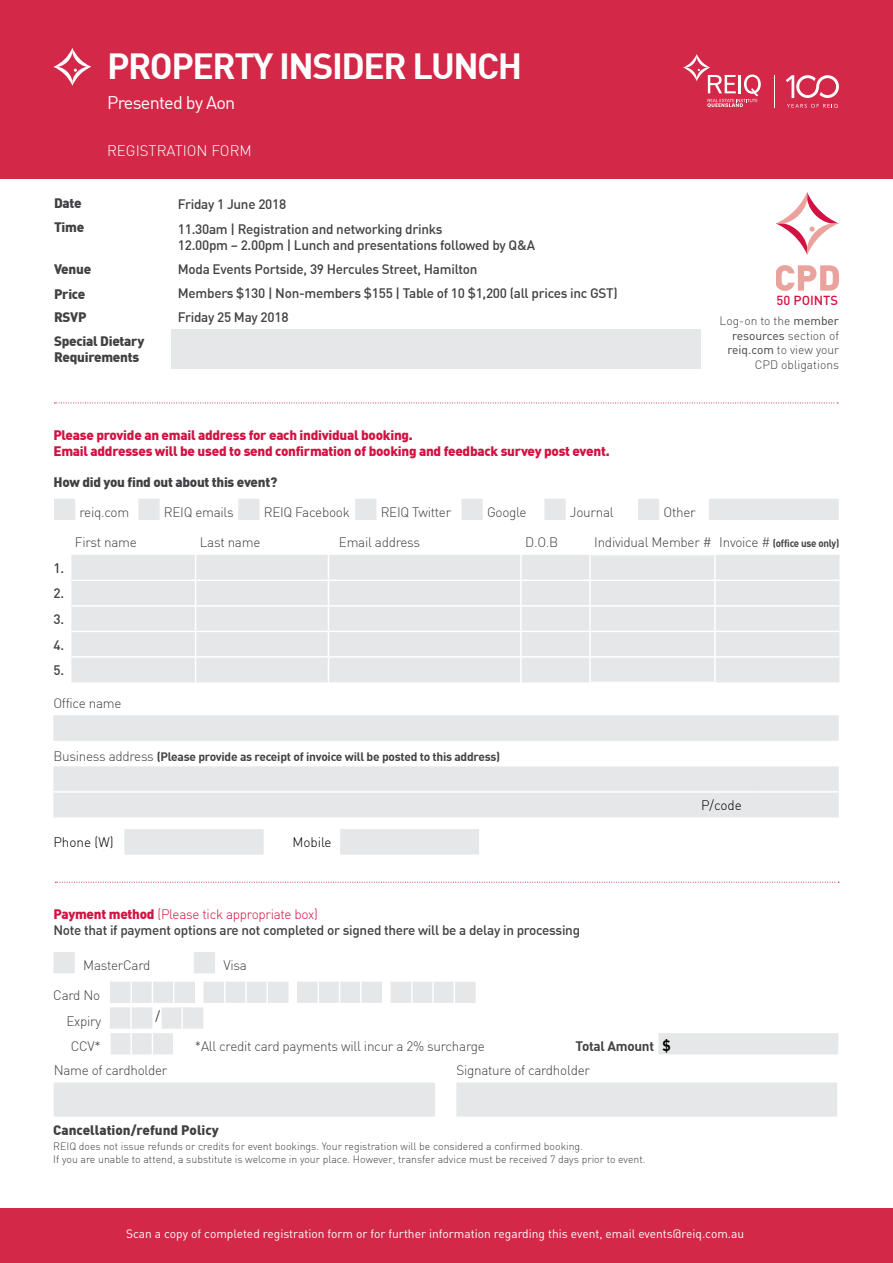
<style>
.page{position:relative;width:893px;height:1263px;background:#fff}
.page>*{position:absolute;margin:0;border:0;box-sizing:border-box;transform-origin:0 0}
.t1{font:700 35.55px "DIN";letter-spacing:-.04em;color:#fff}
.t2{font:18px "DIN";letter-spacing:-.04em;color:#fff}
.t3{font:300 15px "DIN";color:#fff}
.t4{font:500 13.5px/25.5px "DIN";letter-spacing:-.02em;color:#414042}
.t5{font:300 13.5px "DIN";letter-spacing:-.02em;color:#414042}
.t6{font:900 13.5px/16.2px "DIN";letter-spacing:-.02em;color:#d21242}
.t7{font:900 13.5px/16.2px "DIN";letter-spacing:-.02em;color:#414042}
.t8{font:900 13.5px "DIN";color:#414042}
.t9{font:300 13.5px "DIN";color:#000}
.t10{font:700 13.5px "DIN";letter-spacing:-.02em;color:#414042}
.t11{font:500 13.05px "DIN";color:#d21242}
.t12{font:12px "DIN Regular Alternate";color:#fff}
.t13{font:700 12px "DIN";letter-spacing:-.02em;color:#414042}
.t14{font:300 12px/14.4px "DIN";color:#414042;text-align:right}
.t15{font:12px "DIN Regular Alternate";color:#414042}
.t16{font:300 10.5px/13.5px "DIN";color:#414042}
.s1{font-family:"DIN Regular Alternate";font-weight:400}
.s2{font-family:"DIN";font-weight:300}
.s3{font-weight:700;font-size:10.5px}
.s4{font-weight:300;font-size:13.5px}
.s5{font-weight:900;color:#d21242}
.s6{font-weight:300;color:#d21242}
.s7{font-size:14.85px;color:#000}
</style>
<div class="page">
<div style="left:0;top:0;width:893px;height:178px;background:#d32847"></div>
<svg style="left:53px;top:48px;width:38px;height:38px"></svg>
<div style="left:0;top:1209px;width:893px;height:54px;background:#d32847"></div>
<div style="left:171px;top:329px;width:530px;height:40px;background:#e6e7e8"></div>
<svg style="left:54px;top:499px;width:785px;height:21px"></svg>
<div style="left:71px;top:555px;width:768px;height:127px;background:#e6e7e8"></div>
<hr style="left:520px;top:555px;width:2px;height:25px;background:#fff">
<hr style="left:71px;top:580px;width:125px;height:1px;background:#fff">
<hr style="left:196px;top:580px;width:132px;height:1px;background:#fff">
<hr style="left:328px;top:580px;width:193px;height:1px;background:#fff">
<hr style="left:521px;top:580px;width:69px;height:1px;background:#fff">
<hr style="left:520px;top:581px;width:2px;height:24px;background:#fff">
<hr style="left:590px;top:580px;width:125px;height:1px;background:#fff">
<hr style="left:715px;top:580px;width:124px;height:1px;background:#fff">
<hr style="left:71px;top:605px;width:125px;height:2px;background:#fff">
<hr style="left:196px;top:605px;width:132px;height:2px;background:#fff">
<hr style="left:328px;top:605px;width:193px;height:2px;background:#fff">
<hr style="left:521px;top:605px;width:69px;height:2px;background:#fff">
<hr style="left:520px;top:607px;width:2px;height:24px;background:#fff">
<hr style="left:590px;top:605px;width:125px;height:2px;background:#fff">
<hr style="left:715px;top:605px;width:124px;height:2px;background:#fff">
<hr style="left:71px;top:631px;width:125px;height:1px;background:#fff">
<hr style="left:196px;top:631px;width:132px;height:1px;background:#fff">
<hr style="left:328px;top:631px;width:193px;height:1px;background:#fff">
<hr style="left:521px;top:631px;width:69px;height:1px;background:#fff">
<hr style="left:520px;top:632px;width:2px;height:24px;background:#fff">
<hr style="left:590px;top:631px;width:125px;height:1px;background:#fff">
<hr style="left:715px;top:631px;width:124px;height:1px;background:#fff">
<hr style="left:71px;top:656px;width:125px;height:2px;background:#fff">
<hr style="left:196px;top:656px;width:132px;height:2px;background:#fff">
<svg style="left:195px;top:555px;width:1px;height:127px"></svg>
<hr style="left:328px;top:656px;width:193px;height:2px;background:#fff">
<svg style="left:328px;top:555px;width:1px;height:127px"></svg>
<hr style="left:521px;top:656px;width:69px;height:2px;background:#fff">
<hr style="left:520px;top:658px;width:2px;height:24px;background:#fff">
<hr style="left:590px;top:656px;width:125px;height:2px;background:#fff">
<hr style="left:715px;top:656px;width:124px;height:2px;background:#fff">
<hr style="left:589px;top:555px;width:2px;height:25px;background:#fff">
<hr style="left:714px;top:555px;width:2px;height:25px;background:#fff">
<hr style="left:589px;top:581px;width:2px;height:24px;background:#fff">
<hr style="left:714px;top:581px;width:2px;height:24px;background:#fff">
<hr style="left:589px;top:607px;width:2px;height:24px;background:#fff">
<hr style="left:714px;top:607px;width:2px;height:24px;background:#fff">
<hr style="left:589px;top:632px;width:2px;height:24px;background:#fff">
<hr style="left:714px;top:632px;width:2px;height:24px;background:#fff">
<hr style="left:589px;top:658px;width:2px;height:24px;background:#fff">
<hr style="left:714px;top:658px;width:2px;height:24px;background:#fff">
<svg style="left:53px;top:715px;width:786px;height:102px;fill:#e6e7e8"></svg>
<hr style="left:53px;top:791px;width:702px;height:2px;background:#fff">
<hr style="left:755px;top:791px;width:84px;height:2px;background:#fff">
<svg style="left:124px;top:829px;width:355px;height:25px"></svg>
<svg style="left:55px;top:882px;width:784px;height:1px"></svg>
<svg style="left:776px;top:192px;width:63px;height:63px"></svg>
<svg style="left:776px;top:265px;width:63px;height:26px"></svg>
<svg style="left:683px;top:54px;width:78px;height:54px"></svg>
<svg style="left:786px;top:75px;width:53px;height:23px"></svg>
<svg style="left:787px;top:104px;width:51px;height:4px"></svg>
<hr style="left:774px;top:75px;width:1px;height:33px;background:#fff">
<svg style="left:53px;top:952px;width:162px;height:21px"></svg>
<svg style="left:203px;top:982px;width:635px;height:72px"></svg>
<hr style="left:245px;top:982px;width:2px;height:21px;background:#fff">
<hr style="left:266px;top:982px;width:2px;height:21px;background:#fff">
<hr style="left:360px;top:982px;width:2px;height:21px;background:#fff">
<hr style="left:411px;top:982px;width:2px;height:21px;background:#fff">
<hr style="left:432px;top:982px;width:2px;height:21px;background:#fff">
<hr style="left:245px;top:1007px;width:2px;height:22px;background:#fff">
<hr style="left:266px;top:1007px;width:2px;height:22px;background:#fff">
<hr style="left:360px;top:1007px;width:2px;height:22px;background:#fff">
<hr style="left:411px;top:1007px;width:2px;height:22px;background:#fff">
<hr style="left:432px;top:1007px;width:2px;height:22px;background:#fff">
<svg style="left:224px;top:982px;width:1px;height:51px"></svg>
<svg style="left:318px;top:982px;width:1px;height:51px"></svg>
<svg style="left:339px;top:982px;width:1px;height:51px"></svg>
<svg style="left:454px;top:982px;width:1px;height:51px"></svg>
<div style="left:54px;top:1082px;width:783px;height:34px;background:#e6e7e8"></div>
<svg style="left:110px;top:982px;width:93px;height:72px"></svg>
<hr style="left:130px;top:1007px;width:2px;height:22px;background:#fff">
<hr style="left:160px;top:1007px;width:2px;height:22px;background:#fff">
<hr style="left:181px;top:1007px;width:2px;height:22px;background:#fff">
<svg style="left:54px;top:403px;width:784px;height:1px"></svg>
<h1 class="t1" style="left:107px;top:43px;width:417px">PROPERTY INSIDER LUNCH</h1>
<h2 class="t2" style="left:107px;top:92px;width:130px">Presented by Aon</h2>
<p class="t3" style="left:107px;top:141px;width:146px">REGISTRATION FORM</p>
<p class="t7" style="left:54px;top:194px;width:29px">Date</p>
<p class="t4" style="left:178px;top:191px;width:110px">Friday 1 June 2018</p>
<p class="t7" style="left:54px;top:219px;width:32px">Time</p>
<p class="t4" style="left:178px;top:220px;width:359px;line-height:16.2px">11.30am | Registration and networking drinks<br>12.00pm – 2.00pm | Lunch and presentations followed by Q&amp;A</p>
<p class="t7" style="left:54px;top:261px;width:39px">Venue</p>
<p class="t4" style="left:178px;top:256px;width:301px">Moda Events Portside, 39 Hercules Street, Hamilton</p>
<p class="t7" style="left:54px;top:285px;width:33px">Price</p>
<p class="t4" style="left:178px;top:280px;width:441px">Members $130 | Non-members $155 | Table of 10 $1,200 (all prices inc GST)</p>
<p class="t7" style="left:54px;top:308px;width:34px">RSVP</p>
<p class="t4" style="left:178px;top:304px;width:112px">Friday 25 May 2018</p>
<p class="t7" style="left:54px;top:332px;width:92px">Special Dietary<br>Requirements</p>
<p class="t6" style="left:53px;top:426px;width:558px">Please provide an email address for each individual booking.<br>Email addresses will be used to send confirmation of booking and feedback survey post event.</p>
<p class="t7" style="left:53px;top:473px;width:225px">How did you find out about this event?</p>
<p class="t11" style="left:776px;top:292px;width:63px">50 POINTS</p>
<p class="t14" style="left:720px;top:314px;width:121px">Log-on to the <span class="s1">member</span></p>
<p class="t15" style="left:732px;top:328px;width:108px">resources <span class="s2">section of</span></p>
<p class="t14" style="left:727px;top:343px;width:113px"><span class="s1">reiq.com</span> to view your<br>CPD obligations</p>
<p class="t5" style="left:80px;top:504px;width:51px">reiq.com</p>
<p class="t5" style="left:164px;top:504px;width:72px">REIQ emails</p>
<p class="t5" style="left:264px;top:504px;width:88px">REIQ Facebook</p>
<p class="t5" style="left:381px;top:504px;width:72px">REIQ Twitter</p>
<p class="t5" style="left:487px;top:504px;width:41px">Google</p>
<p class="t5" style="left:570px;top:504px;width:45px">Journal</p>
<p class="t5" style="left:663px;top:504px;width:34px">Other</p>
<p class="t5" style="left:75px;top:534px;width:63px">First name</p>
<p class="t5" style="left:200px;top:534px;width:62px">Last name</p>
<p class="t5" style="left:339px;top:534px;width:83px">Email address</p>
<p class="t5" style="left:525px;top:534px;width:35px">D.O.B</p>
<p class="t5" style="left:594px;top:534px;width:247px">Individual Member # Invoice # <span class="s3">(office use only)</span></p>
<p class="t4" style="left:54px;top:555px;width:12px;text-align:justify">1.<br>2.<br>3.<br>4.<br>5.</p>
<p class="t5" style="left:53px;top:695px;width:70px">Office name</p>
<p class="t13" style="left:53px;top:748px;width:448px"><span class="s4">Business address</span> (Please provide as receipt of invoice will be posted to this address)</p>
<p class="t9" style="left:53px;top:834px;width:62px">Phone (W)</p>
<p class="t9" style="left:292px;top:834px;width:41px">Mobile</p>
<p class="t4" style="left:53px;top:905px;width:528px;line-height:16.2px"><span class="s5">Payment method</span> <span class="s6">(Please tick appropriate box)<br></span>Note that if payment options are not completed or signed there will be a delay in processing</p>
<p class="t5" style="left:83px;top:957px;width:69px">MasterCard</p>
<p class="t5" style="left:224px;top:957px;width:25px">Visa</p>
<p class="t5" style="left:53px;top:987px;width:49px">Card No</p>
<p class="t5" style="left:66px;top:1012px;width:36px">Expiry</p>
<p class="t9" style="left:156px;top:1008px;width:6px">/</p>
<p class="t5" style="left:71px;top:1038px;width:31px">CCV*</p>
<p class="t5" style="left:195px;top:1038px;width:291px">*All credit card payments will incur a 2% surcharge</p>
<p class="t10" style="left:575px;top:1037px;width:97px">Total Amount <span class="s7">$</span></p>
<p class="t5" style="left:54px;top:1062px;width:115px">Name of cardholder</p>
<p class="t5" style="left:456px;top:1062px;width:135px">Signature of cardholder</p>
<p class="t8" style="left:53px;top:1121px;width:167px">Cancellation/refund Policy</p>
<p class="t16" style="left:53px;top:1139px;width:594px">REIQ does not issue refunds or credits for event bookings. Your registration will be considered a confirmed booking.<br>If you are unable to attend, a substitute is welcome in your place. However, transfer advice must be received 7 days prior to event.</p>
<p class="t9" style="left:701px;top:797px;width:42px">P/code</p>
<p class="t12" style="left:126px;top:1226px;width:620px">Scan a copy of completed registration form or for further information regarding this event, email events@reiq.com.au</p>
</div>
